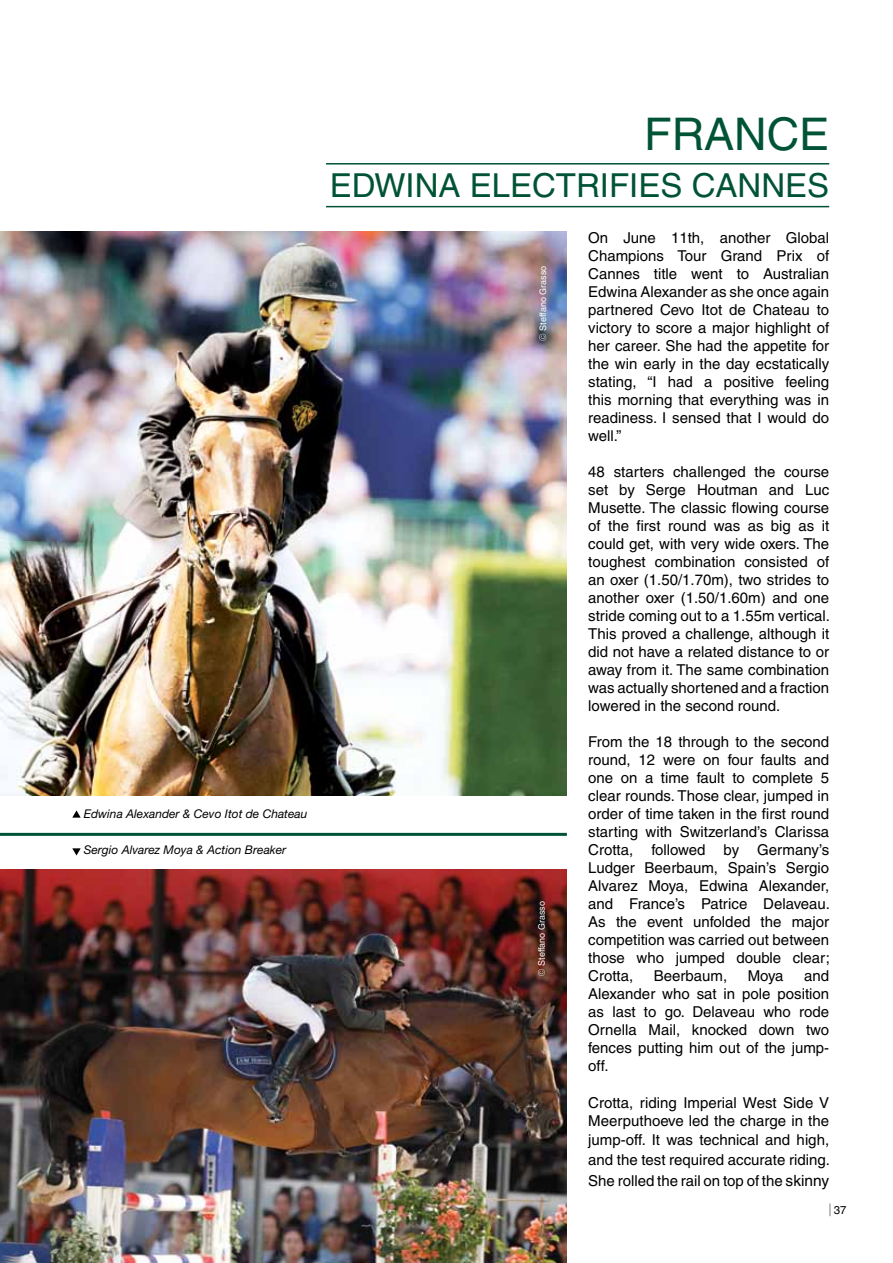
<style>
.page{position:relative;width:893px;height:1263px;background:#fff}
.page>*{position:absolute;margin:0;border:0;box-sizing:border-box;transform-origin:0 0}
.t1{font:45px "Helvetica";color:#005335}
.t2{font:33px "Helvetica";color:#005335}
.t3{font:15px/18px "Helvetica";color:#000;text-align:justify}
.t4{font:italic 12px "Helvetica Neue";color:#000}
.t5{font:11.4px "Helvetica";color:#000}
.t6{font:9px "Helvetica";color:#fff}
.s1{font-size:15.45px}
</style>
<div class="page">
<img style="left:0;top:232px;width:567px;height:563px">
<hr style="left:326px;top:163px;width:503px;height:2px;background:#005335">
<hr style="left:326px;top:206px;width:503px;height:1px;background:#005335">
<img style="left:0;top:870px;width:567px;height:393px">
<svg style="left:72px;top:810px;width:9px;height:8px"></svg>
<svg style="left:72px;top:848px;width:9px;height:7px"></svg>
<hr style="left:0;top:833px;width:567px;height:3px;background:#005335">
<svg style="left:829px;top:1203px;width:2px;height:13px"></svg>
<svg style="left:539px;top:334px;width:7px;height:7px"></svg>
<svg style="left:538px;top:969px;width:7px;height:7px"></svg>
<p class="t4" style="left:84px;top:807px;width:225px">Edwina Alexander &amp; Cevo Itot de Chateau</p>
<p class="t4" style="left:84px;top:843px;width:204px">Sergio Alvarez Moya &amp; Action Breaker</p>
<h1 class="t1" style="left:644px;top:108px;width:186px">FRANCE</h1>
<h2 class="t2" style="left:330px;top:166px;width:501px">EDWINA ELECTRIFIES CANNES</h2>
<p class="t6" style="left:538px;top:331px;width:66px;rotate:-90deg">Steffano Grasso</p>
<p class="t6" style="left:536px;top:966px;width:66px;rotate:-90deg">Steffano Grasso</p>
<p class="t3" style="left:588px;top:229px;width:242px">On June 11th, another Global Champions Tour Grand Prix of Cannes title went to Australian Edwina Alexander as she once again partnered Cevo Itot de Chateau to victory to score a major highlight of her career. She had the appetite for the win early in the day ecstatically stating, “I had a positive feeling this morning that everything was in readiness. I sensed that I would do well.”</p>
<p class="t3" style="left:588px;top:463px;width:243px">48 starters challenged the course set by Serge Houtman and Luc Musette. The classic flowing course of the first round was as big as it could get, with very wide oxers. The toughest combination consisted of an oxer (1.50/1.70m), two strides to another oxer (1.50/1.60m) and one stride coming out to a 1.55m vertical.<br>This proved a challenge, although it did not have a related distance to or away from it. The same combination was actually shortened and a fraction lowered in the second round.</p>
<p class="t3" style="left:588px;top:733px;width:243px">From the 18 through to the second round, 12 were on four faults and one on a time fault to complete 5 clear rounds. Those clear, jumped in order of time taken in the first round starting with Switzerland’s Clarissa Crotta, followed by Germany’s Ludger Beerbaum, Spain’s Sergio Alvarez Moya, Edwina Alexander, and France’s Patrice Delaveau.<br>As the event unfolded the major competition was carried out between those who jumped double clear; Crotta,</p>
<p class="t3" style="left:588px;top:967px;width:242px;text-indent:216px">and Alexander who sat in pole position as last to go. Delaveau who rode Ornella Mail, knocked down two fences putting him out of the jump&shy;off.</p>
<p class="t3" style="left:588px;top:1093px;width:242px">Crotta, riding Imperial West Side V<br>Meerputhoeve led the charge in the</p>
<p class="t3" style="left:588px;top:1130px;width:243px;line-height:19.5px">jump-off. It was technical and high, and the test required accurate riding.</p>
<p class="t3" style="left:588px;top:1171px;width:242px">She rolled the rail on top of the <span class="s1">skinny</span></p>
<p class="t3" style="left:654px;top:967px;width:75px">Beerbaum,</p>
<p class="t3" style="left:748px;top:967px;width:37px">Moya</p>
<p class="t5" style="left:834px;top:1204px;width:14px">37</p>
</div>
